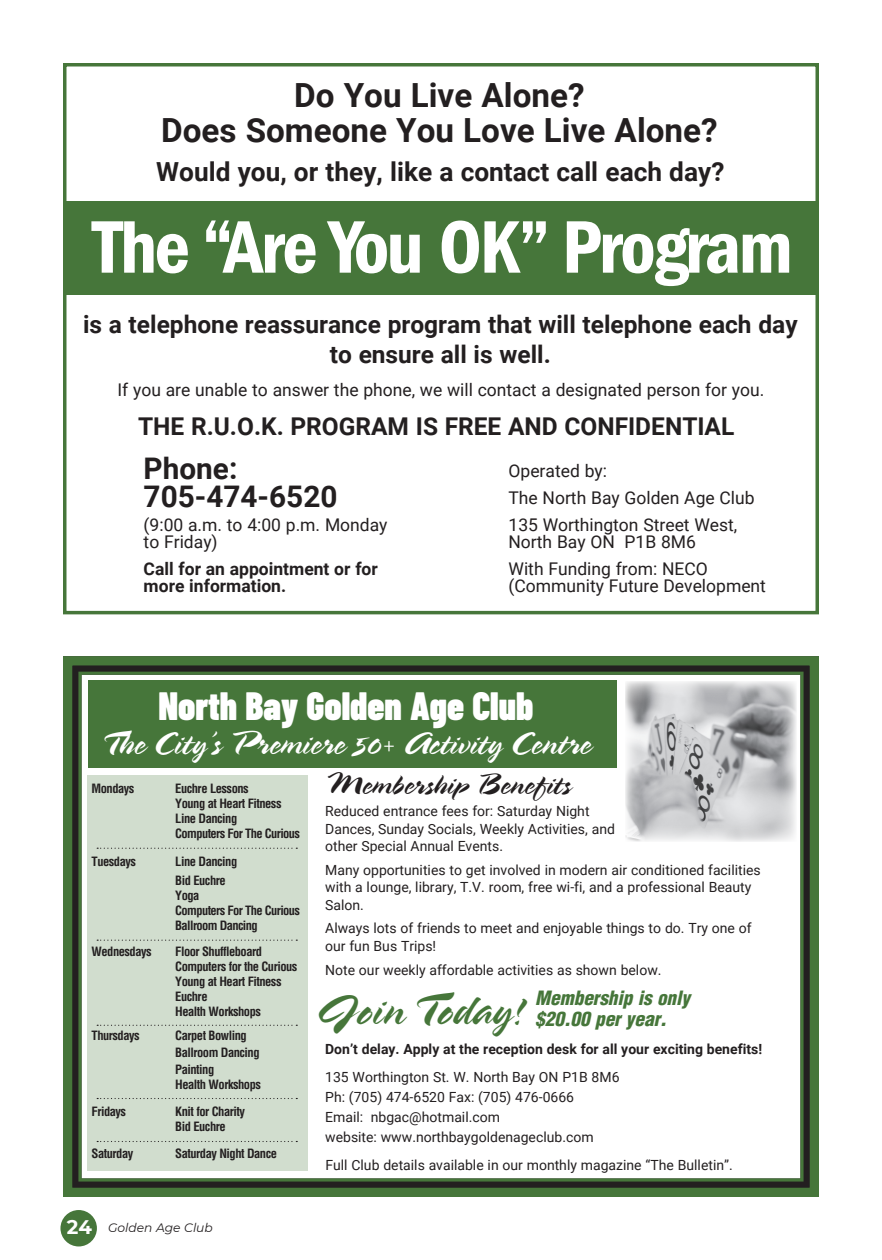
<style>
.page{position:relative;width:882px;height:1260px;background:#fff}
.page>*{position:absolute;margin:0;border:0;box-sizing:border-box;transform-origin:0 0}
.t1{font:77px "ITC Franklin Gothic Std Dm Cd";letter-spacing:-.03em;color:#fff}
.t2{font:46.9px "Spring LP Std";color:#46763a}
.t3{font:900 39.38px "Barlow Condensed";color:#fff;scale:.95 1}
.t4{font:34.3px "Spring LP Std";color:#fff}
.t5{font:700 33.25px/35px "Roboto";color:#231f20;text-align:center}
.t6{font:30.97px "Spring LP Std";color:#231f20}
.t7{font:700 29.75px "Roboto";color:#231f20}
.t8{font:700 26.25px "Roboto";color:#231f20}
.t9{font:700 24.5px/29.4px "Roboto";color:#231f20;text-align:center}
.t10{font:700 19.6px "Montserrat";color:#fff}
.t11{font:italic 900 condensed 19.25px/21.7px "Helvetica LT Std";color:#46763a}
.t12{font:17.5px/17.5px "Roboto";color:#231f20}
.t13{font:700 17.5px/17.5px "Roboto";color:#231f20}
.t14{font:14px/17.5px "Roboto";color:#231f20}
.t15{font:700 14px "Roboto";color:#231f20}
.t16{font:700 condensed 12.6px/15px "Helvetica LT Std";letter-spacing:-.04em;color:#231f20}
.t17{font:italic 12.25px "Montserrat";color:#231f20}
</style>
<div class="page">
<svg style="left:63px;top:656px;width:756px;height:541px"></svg>
<div style="left:78px;top:672px;width:726px;height:510px;border:3px solid #46763a"></div>
<img style="left:626px;top:681px;width:171px;height:161px">
<div style="left:88px;top:680px;width:528px;height:88px;background:#46763a"></div>
<div style="left:87px;top:775px;width:221px;height:396px;background:#d1ddce"></div>
<svg style="left:97px;top:1141px;width:200px;height:1px"></svg>
<svg style="left:97px;top:1098px;width:200px;height:1px"></svg>
<svg style="left:97px;top:1025px;width:200px;height:1px"></svg>
<svg style="left:97px;top:940px;width:200px;height:1px"></svg>
<svg style="left:97px;top:848px;width:200px;height:1px"></svg>
<div style="left:63px;top:63px;width:756px;height:551px;border:4px solid #46763a"></div>
<div style="left:66px;top:201px;width:753px;height:94px;background:#46763a"></div>
<div style="left:60px;top:1210px;width:37px;height:36px;background:#46763a;border-radius:50%"></div>
<p class="t5" style="left:161px;top:77px;width:558px">Do You Live Alone?<br>Does Someone You Love Live Alone?</p>
<p class="t8" style="left:156px;top:153px;width:570px">Would you, or they, like a contact call each day?</p>
<p class="t1" style="left:92px;top:203px;width:702px">The “Are You OK” Program</p>
<p class="t9" style="left:83px;top:309px;width:716px">is a telephone reassurance program that will telephone each day to ensure all is well.</p>
<p class="t12" style="left:118px;top:380px;width:646px">If you are unable to answer the phone, we will contact a designated person for you.</p>
<p class="t9" style="left:138px;top:410px;width:598px">THE R.U.O.K. PROGRAM IS FREE AND CONFIDENTIAL</p>
<p class="t7" style="left:144px;top:448px;width:95px">Phone:</p>
<p class="t7" style="left:144px;top:476px;width:195px">705-474-6520</p>
<p class="t12" style="left:144px;top:515px;width:245px">(9:00 a.m. to 4:00 p.m. Monday to Friday)</p>
<p class="t13" style="left:144px;top:559px;width:236px">Call for an appointment or for more information.</p>
<p class="t12" style="left:509px;top:462px;width:100px">Operated by:</p>
<p class="t12" style="left:509px;top:488px;width:248px">The North Bay Golden Age Club</p>
<p class="t12" style="left:509px;top:515px;width:230px">135 Worthington Street West,<br>North Bay ON P1B 8M6</p>
<p class="t12" style="left:509px;top:559px;width:259px">With Funding from: NECO (Community Future Development</p>
<p class="t3" style="left:158px;top:678px;width:396px">North Bay Golden Age Club</p>
<p class="t4" style="left:101px;top:723px;width:492px">The City’s Premiere 50+ Activity Centre</p>
<p class="t16" style="left:92px;top:781px;width:44px">Mondays</p>
<p class="t16" style="left:175px;top:781px;width:75px">Euchre Lessons</p>
<p class="t16" style="left:175px;top:796px;width:108px">Young at Heart Fitness</p>
<p class="t16" style="left:175px;top:811px;width:126px">Line Dancing<br>Computers For The Curious</p>
<p class="t16" style="left:92px;top:853px;width:46px">Tuesdays</p>
<p class="t16" style="left:175px;top:853px;width:63px">Line Dancing</p>
<p class="t16" style="left:175px;top:873px;width:52px">Bid Euchre</p>
<p class="t16" style="left:175px;top:888px;width:26px">Yoga</p>
<p class="t16" style="left:175px;top:903px;width:126px">Computers For The Curious<br>Ballroom Dancing</p>
<p class="t16" style="left:92px;top:944px;width:62px">Wednesdays</p>
<p class="t16" style="left:175px;top:944px;width:88px">Floor Shuffleboard</p>
<p class="t16" style="left:175px;top:959px;width:124px">Computers for the Curious</p>
<p class="t16" style="left:175px;top:974px;width:108px">Young at Heart Fitness</p>
<p class="t16" style="left:175px;top:989px;width:87px">Euchre<br>Health Workshops</p>
<p class="t16" style="left:92px;top:1028px;width:50px">Thursdays</p>
<p class="t16" style="left:175px;top:1028px;width:73px">Carpet Bowling</p>
<p class="t16" style="left:175px;top:1044px;width:86px;line-height:17.2px">Ballroom Dancing<br>Painting</p>
<p class="t16" style="left:175px;top:1077px;width:87px">Health Workshops</p>
<p class="t16" style="left:92px;top:1104px;width:36px">Fridays</p>
<p class="t16" style="left:175px;top:1104px;width:71px">Knit for Charity</p>
<p class="t16" style="left:175px;top:1119px;width:52px">Bid Euchre</p>
<p class="t16" style="left:92px;top:1146px;width:43px">Saturday</p>
<p class="t16" style="left:175px;top:1146px;width:103px">Saturday Night Dance</p>
<p class="t10" style="left:67px;top:1213px;width:27px">24</p>
<p class="t17" style="left:108px;top:1220px;width:106px">Golden Age Club</p>
<p class="t6" style="left:325px;top:766px;width:247px">Membership Benefits</p>
<p class="t14" style="left:325px;top:802px;width:291px">Reduced entrance fees for: Saturday Night<br>Dances, Sunday Socials, Weekly Activities, and other Special Annual Events.</p>
<p class="t14" style="left:325px;top:861px;width:437px">Many opportunities to get involved in modern air conditioned facilities with a lounge, library, T.V. room, free wi-fi, and a professional Beauty<br>Salon.</p>
<p class="t14" style="left:325px;top:919px;width:428px">Always lots of friends to meet and enjoyable things to do. Try one of our fun Bus Trips!</p>
<p class="t14" style="left:325px;top:960px;width:336px">Note our weekly affordable activities as shown below.</p>
<p class="t2" style="left:316px;top:982px;width:210px">Join Today!</p>
<p class="t11" style="left:535px;top:987px;width:156px">Membership is only $20.00 per year.</p>
<p class="t15" style="left:325px;top:1039px;width:438px">Don’t delay. Apply at the reception desk for all your exciting benefits!</p>
<p class="t14" style="left:325px;top:1067px;width:296px">135 Worthington St. W. North Bay ON P1B 8M6</p>
<p class="t14" style="left:325px;top:1087px;width:250px">Ph: (705) 474-6520 Fax: (705) 476-0666</p>
<p class="t14" style="left:325px;top:1108px;width:176px">Email: nbgac@hotmail.com</p>
<p class="t14" style="left:325px;top:1128px;width:270px">website: www.northbaygoldenageclub.com</p>
<p class="t14" style="left:325px;top:1156px;width:407px">Full Club details available in our monthly magazine “The Bulletin”.</p>
</div>
